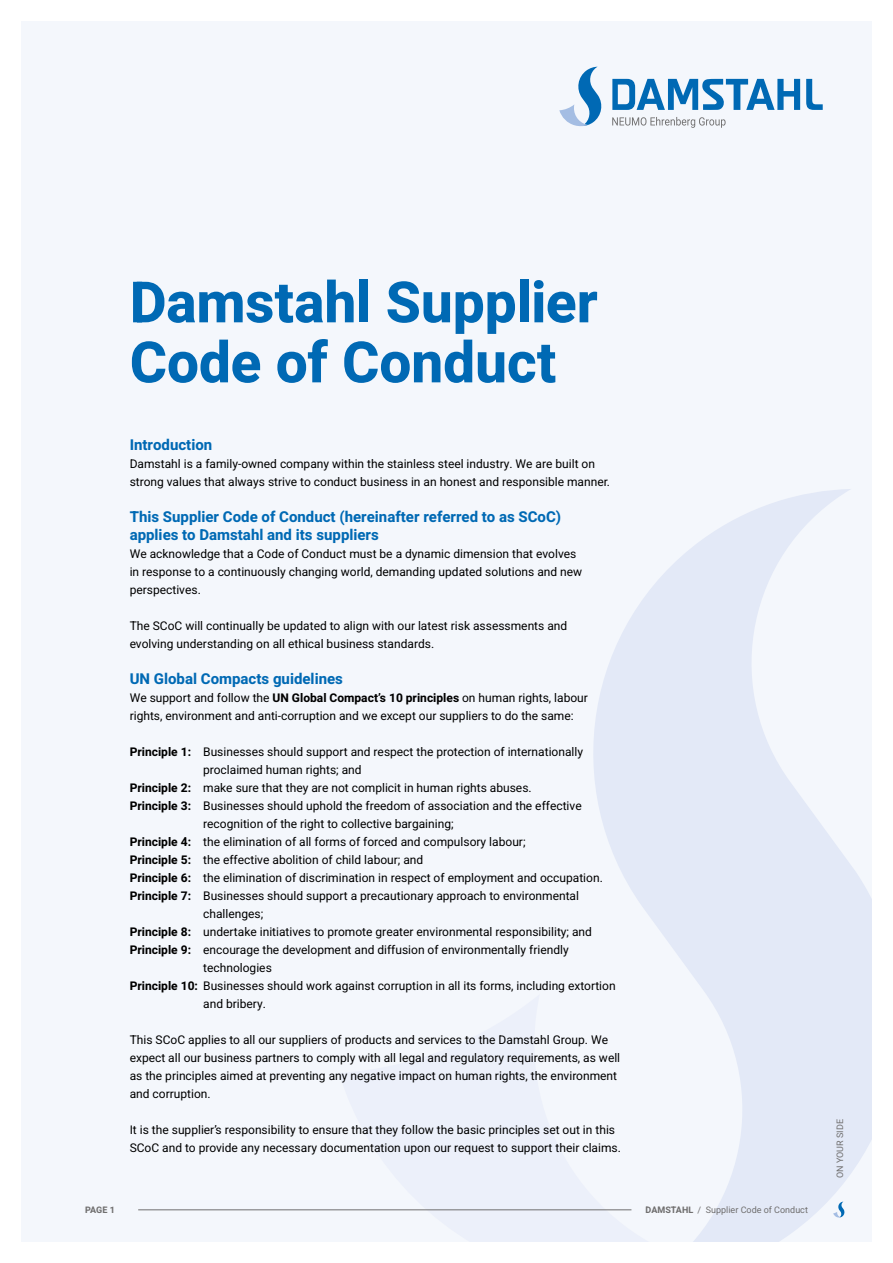
<style>
.page{position:relative;width:893px;height:1263px;background:#fff}
.page>*{position:absolute;margin:0;border:0;box-sizing:border-box;transform-origin:0 0}
.t1{font:800 57px/60px "Heebo";letter-spacing:-.005em;color:#0069b4}
.t2{font:700 15px/18px "Heebo";color:#0069b4}
.t3{font:12px/18px "Heebo";color:#000}
.t4{font:9px "Heebo";color:#706f6f}
.t5{font:700 9px "Heebo";color:#706f6f}
.s1{font-weight:700}
</style>
<div class="page">
<div style="left:21px;top:21px;width:851px;height:1221px;background:#f4f7fc"></div>
<svg style="left:593px;top:489px;width:279px;height:753px;fill:#e3e9f7"></svg>
<svg style="left:339px;top:994px;width:385px;height:248px"></svg>
<hr style="left:138px;top:1209px;width:493px;height:1px;background:#706f6f">
<svg style="left:833px;top:1201px;width:12px;height:16px"></svg>
<svg style="left:806px;top:79px;width:17px;height:31px"></svg>
<svg style="left:612px;top:79px;width:188px;height:31px"></svg>
<svg style="left:612px;top:117px;width:114px;height:11px"></svg>
<svg style="left:559px;top:67px;width:43px;height:60px"></svg>
<h1 class="t1" style="left:130px;top:272px;width:470px">Damstahl Supplier<br>Code of Conduct</h1>
<p class="t2" style="left:130px;top:436px;width:84px">Introduction</p>
<p class="t3" style="left:130px;top:455px;width:482px">Damstahl is a family-owned company within the stainless steel industry. We are built on strong values that always strive to conduct business in an honest and responsible manner.</p>
<p class="t2" style="left:130px;top:508px;width:433px">This Supplier Code of Conduct (hereinafter referred to as SCoC) applies to Damstahl and its suppliers</p>
<p class="t3" style="left:130px;top:545px;width:454px">We acknowledge that a Code of Conduct must be a dynamic dimension that evolves in response to a continuously changing world, demanding updated solutions and new perspectives.</p>
<p class="t3" style="left:130px;top:617px;width:439px">The SCoC will continually be updated to align with our latest risk assessments and evolving understanding on all ethical business standards.</p>
<p class="t2" style="left:130px;top:670px;width:215px">UN Global Compacts guidelines</p>
<p class="t3" style="left:130px;top:689px;width:460px">We support and follow the <span class="s1">UN Global Compact’s 10 principles</span> on human rights, labour rights, environment and anti-corruption and we except our suppliers to do the same:</p>
<p class="t3" style="left:130px;top:743px;width:455px"><span class="s1">Principle 1:</span> Businesses should support and respect the protection of internationally</p>
<p class="t3" style="left:203px;top:761px;width:160px">proclaimed human rights; and</p>
<p class="t3" style="left:130px;top:779px;width:403px"><span class="s1">Principle 2:</span> make sure that they are not complicit in human rights abuses.</p>
<p class="t3" style="left:130px;top:797px;width:453px"><span class="s1">Principle 3:</span> Businesses should uphold the freedom of association and the effective</p>
<p class="t3" style="left:203px;top:815px;width:252px">recognition of the right to collective bargaining;</p>
<p class="t3" style="left:130px;top:833px;width:397px"><span class="s1">Principle 4:</span> the elimination of all forms of forced and compulsory labour;</p>
<p class="t3" style="left:130px;top:851px;width:295px"><span class="s1">Principle 5:</span> the effective abolition of child labour; and</p>
<p class="t3" style="left:130px;top:869px;width:475px"><span class="s1">Principle 6:</span> the elimination of discrimination in respect of employment and occupation.</p>
<p class="t3" style="left:130px;top:887px;width:451px"><span class="s1">Principle 7:</span> Businesses should support a precautionary approach to environmental</p>
<p class="t3" style="left:203px;top:905px;width:62px">challenges;</p>
<p class="t3" style="left:130px;top:923px;width:464px"><span class="s1">Principle 8:</span> undertake initiatives to promote greater environmental responsibility; and</p>
<p class="t3" style="left:130px;top:941px;width:440px"><span class="s1">Principle 9:</span> encourage the development and diffusion of environmentally friendly</p>
<p class="t3" style="left:203px;top:959px;width:70px">technologies</p>
<p class="t3" style="left:130px;top:977px;width:487px"><span class="s1">Principle 10:</span> Businesses should work against corruption in all its forms, including extortion</p>
<p class="t3" style="left:203px;top:995px;width:64px">and bribery.</p>
<p class="t3" style="left:130px;top:1031px;width:492px">This SCoC applies to all our suppliers of products and services to the Damstahl Group. We expect all our business partners to comply with all legal and regulatory requirements, as well as the principles aimed at preventing any negative impact on human rights, the environment and corruption.</p>
<p class="t3" style="left:130px;top:1121px;width:493px">It is the supplier’s responsibility to ensure that they follow the basic principles set out in this<br>SCoC and to provide any necessary documentation upon our request to support their claims.</p>
<p class="t5" style="left:85px;top:1204px;width:31px">PAGE 1</p>
<p class="t4" style="left:645px;top:1203px;width:164px"><span class="s1">DAMSTAHL</span> / Supplier Code of Conduct</p>
<p class="t4" style="left:834px;top:1178px;width:60px;rotate:-90deg">ON YOUR SIDE</p>
</div>
